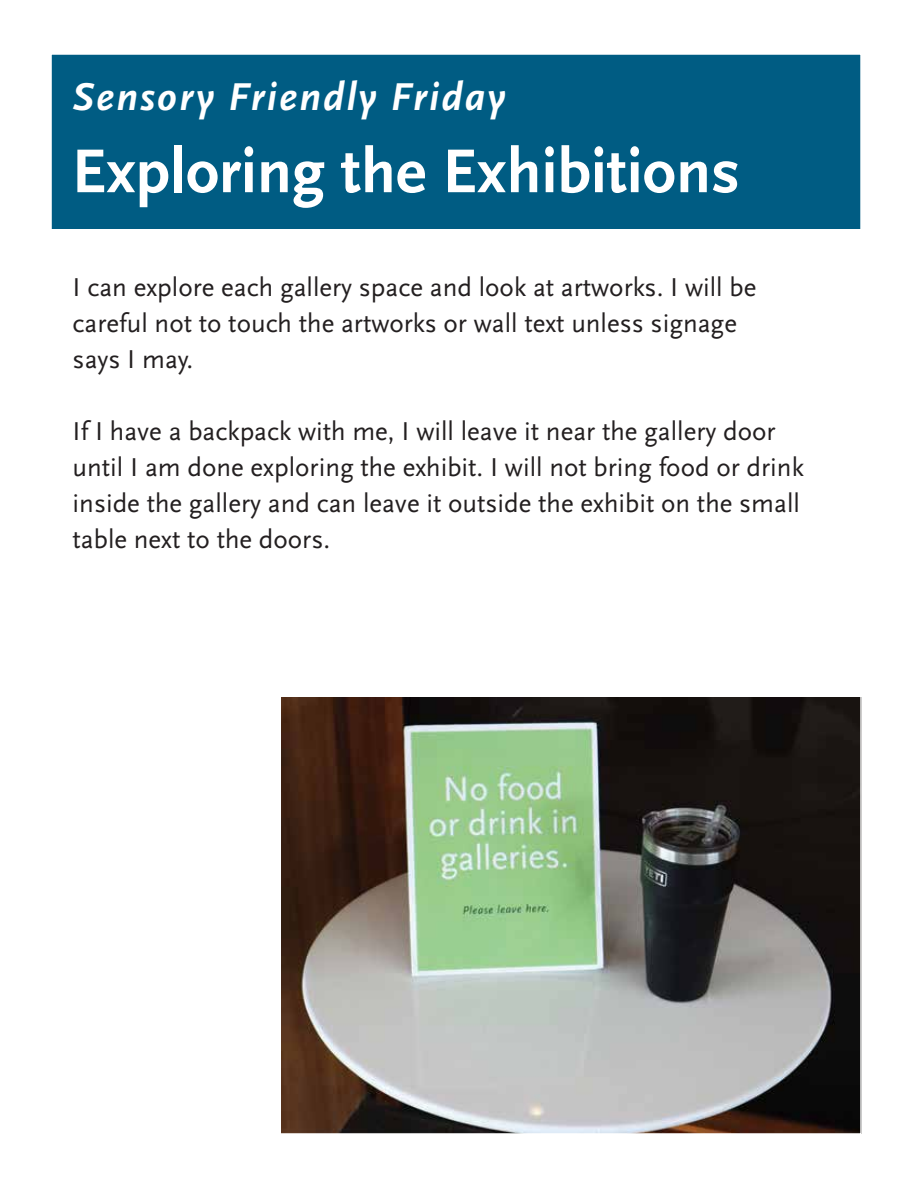
<style>
.page{position:relative;width:918px;height:1188px;background:#fff}
.page>*{position:absolute;margin:0;border:0;box-sizing:border-box;transform-origin:0 0}
.t1{font:700 64.5px "Scala Sans Pro";color:#fff}
.t2{font:italic 700 40.5px "Scala Sans Pro";letter-spacing:.05em;color:#fff}
.t3{font:27px/36px "Scala Sans Pro";color:#231f20}
</style>
<div class="page">
<img style="left:282px;top:697px;width:577px;height:435px">
<div style="left:51px;top:54px;width:810px;height:175px;background:#005c83"></div>
<h2 class="t2" style="left:73px;top:73px;width:434px">Sensory Friendly Friday</h2>
<h1 class="t1" style="left:72px;top:134px;width:670px">Exploring the Exhibitions</h1>
<p class="t3" style="left:73px;top:269px;width:685px">I can explore each gallery space and look at artworks. I will be careful not to touch the artworks or wall text unless signage says I may.</p>
<p class="t3" style="left:73px;top:413px;width:733px">If I have a backpack with me, I will leave it near the gallery door until I am done exploring the exhibit. I will not bring food or drink inside the gallery and can leave it outside the exhibit on the small table next to the doors.</p>
</div>
